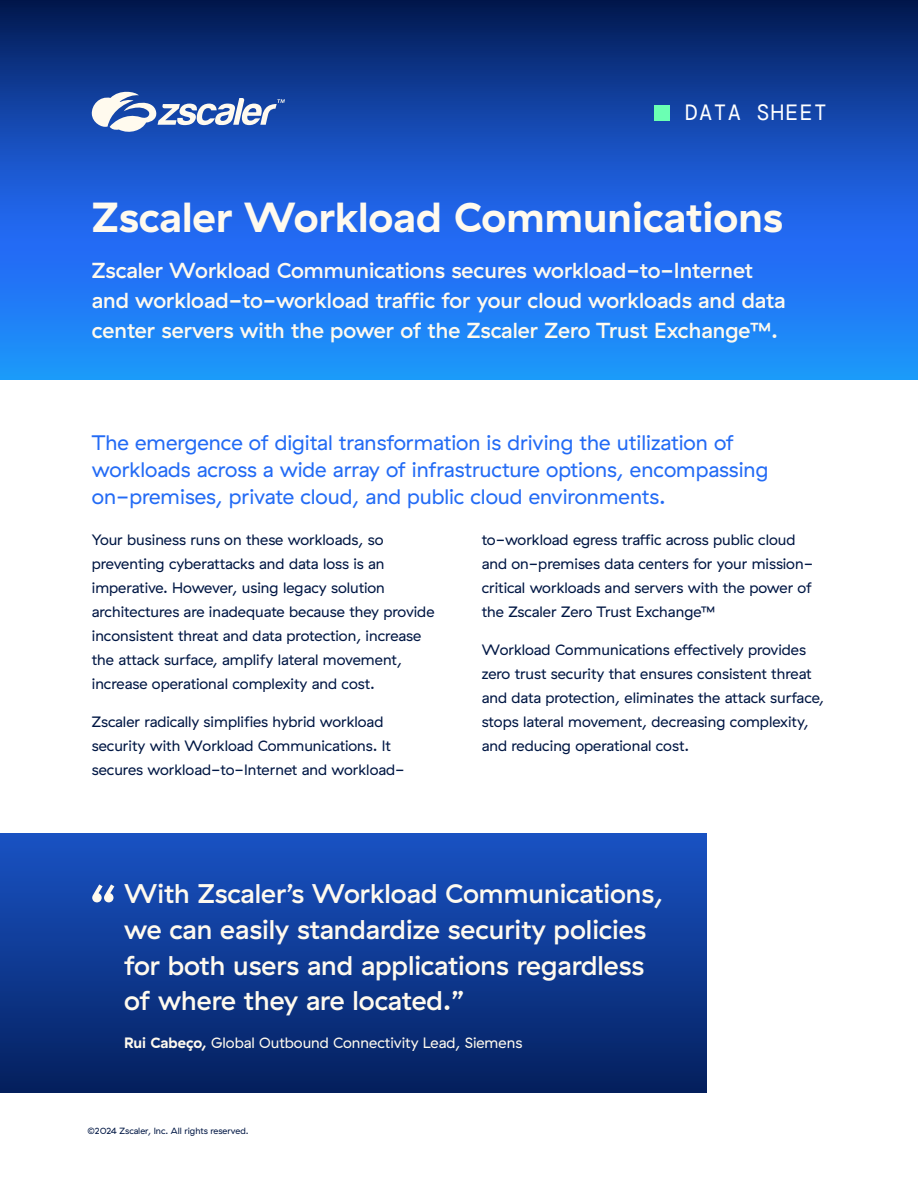
<style>
.page{position:relative;width:918px;height:1188px;background:#fff}
.page>*{position:absolute;margin:0;border:0;box-sizing:border-box;transform-origin:0 0}
.t1{font:500 57px "GT Haptik ZS";color:#fffaee}
.t2{font:700 42px "GT Haptik ZS";color:#fffaee}
.t3{font:500 27px/36px "GT Haptik ZS";color:#fffaee}
.t4{font:22.05px "DM Mono";letter-spacing:.05em;color:#fff}
.t5{font:500 21.75px/30px "GT Haptik ZS";color:#fffaee}
.t6{font:21px/27px "GT Haptik ZS";color:#236bf5}
.t7{font:15px/24px "GT Haptik ZS";color:#001744}
.t8{font:15px "GT Haptik ZS";color:#fffaee}
.t9{font:9px "GT Haptik ZS";color:#001744}
.s1{font-weight:700}
</style>
<div class="page">
<svg style="left:0;top:0;width:918px;height:380px;background:#185bc6"></svg>
<div style="left:655px;top:105px;width:15px;height:15px;background:#6bffb3"></div>
<svg style="left:91px;top:89px;width:194px;height:46px;background:#5e7dbd"></svg>
<div style="left:0;top:834px;width:707px;height:259px;background:linear-gradient(to bottom,#1953c4,#04205e)"></div>
<h3 class="t4" style="left:685px;top:99px;width:144px">DATA SHEET</h3>
<h2 class="t2" style="left:92px;top:192px;width:693px">Zscaler Workload Communications</h2>
<h3 class="t5" style="left:92px;top:255px;width:695px">Zscaler Workload Communications secures workload-to-Internet and workload-to-workload traffic for your cloud workloads and data center servers with the power of the Zscaler Zero Trust Exchange™.</h3>
<h3 class="t6" style="left:92px;top:430px;width:678px">The emergence of digital transformation is driving the utilization of workloads across a wide array of infrastructure options, encompassing on-premises, private cloud, and public cloud environments.</h3>
<p class="t7" style="left:92px;top:528px;width:344px">Your business runs on these workloads, so preventing cyberattacks and data loss is an imperative. However, using legacy solution architectures are inadequate because they provide inconsistent threat and data protection, increase the attack surface, amplify lateral movement, increase operational complexity and cost.</p>
<p class="t7" style="left:92px;top:710px;width:314px">Zscaler radically simplifies hybrid workload security with Workload Communications. It secures workload-to-Internet and workload-</p>
<p class="t7" style="left:482px;top:528px;width:333px">to-workload egress traffic across public cloud and on-premises data centers for your mission&shy;critical workloads and servers with the power of the Zscaler Zero Trust Exchange™</p>
<p class="t7" style="left:482px;top:638px;width:344px">Workload Communications effectively provides zero trust security that ensures consistent threat and data protection, eliminates the attack surface, stops lateral movement, decreasing complexity, and reducing operational cost.</p>
<h1 class="t1" style="left:90px;top:871px;width:28px">“</h1>
<h3 class="t3" style="left:124px;top:875px;width:541px">With Zscaler’s Workload Communications, we can easily standardize security policies for both users and applications regardless of where they are located.”</h3>
<p class="t8" style="left:124px;top:1034px;width:400px"><span class="s1">Rui Cabeço,</span> Global Outbound Connectivity Lead, Siemens</p>
<p class="t9" style="left:87px;top:1126px;width:163px">©2024 Zscaler, Inc. All rights reserved.</p>
</div>
